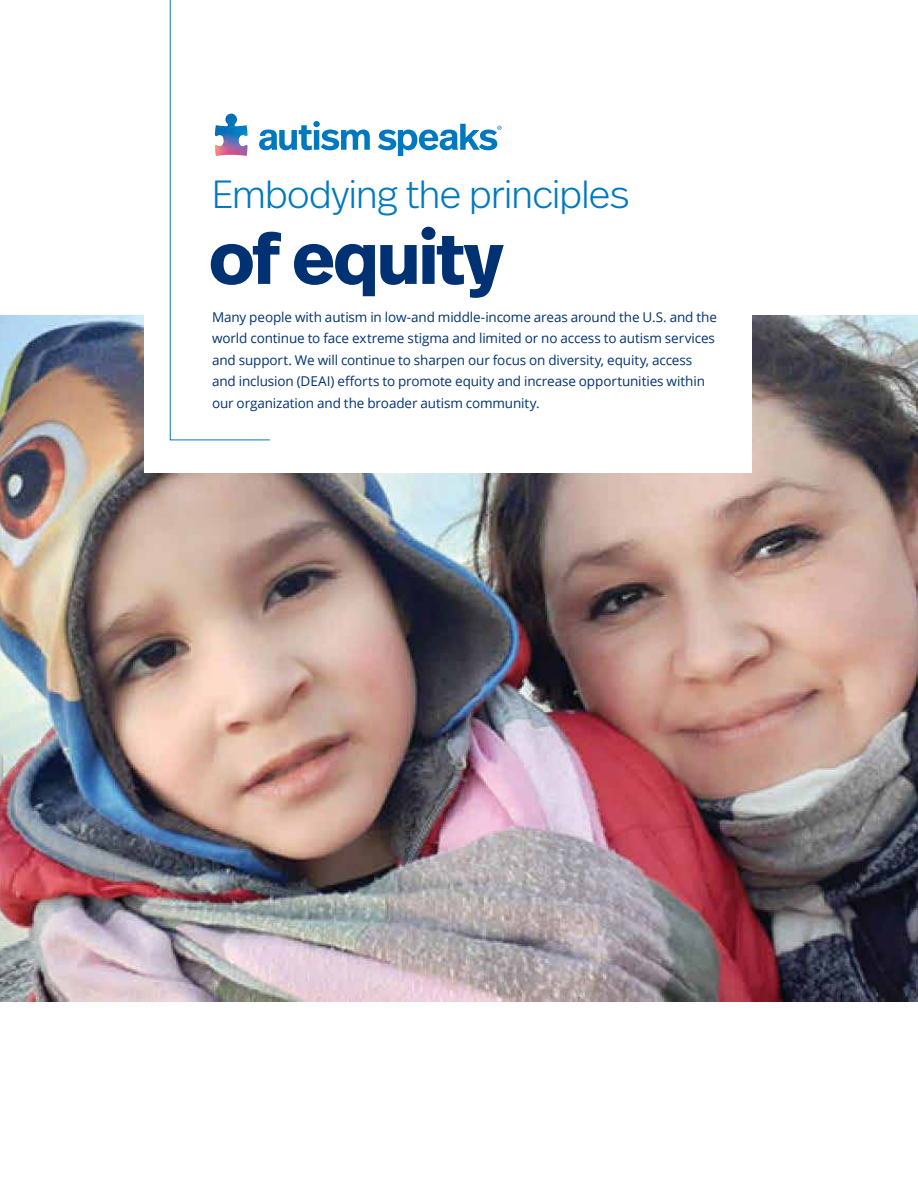
<style>
.page{position:relative;width:918px;height:1188px;background:#fff}
.page>*{position:absolute;margin:0;border:0;box-sizing:border-box;transform-origin:0 0}
.t1{font:700 72.6px "Real Head Pro";letter-spacing:-.015em;color:#003273}
.t2{font:300 39px "Real Head Pro";letter-spacing:-.015em;color:#0078bf}
.t3{font:13.5px/21.5px "Open Sans";letter-spacing:-.01em;color:#003273}
</style>
<div class="page">
<img style="left:0;top:315px;width:918px;height:686px">
<div style="left:144px;top:0;width:608px;height:472px;background:#fff"></div>
<svg style="left:271px;top:121px;width:99px;height:29px"></svg>
<svg style="left:378px;top:124px;width:124px;height:32px"></svg>
<svg style="left:169px;top:0;width:102px;height:441px"></svg>
<h2 class="t2" style="left:212px;top:167px;width:419px">Embodying the principles</h2>
<h1 class="t1" style="left:209px;top:205px;width:295px">of equity</h1>
<p class="t3" style="left:212px;top:306px;width:506px">Many people with autism in low-and middle-income areas around the U.S. and the world continue to face extreme stigma and limited or no access to autism services and support. We will continue to sharpen our focus on diversity, equity, access and inclusion (DEAI) efforts to promote equity and increase opportunities within our organization and the broader autism community.</p>
</div>
